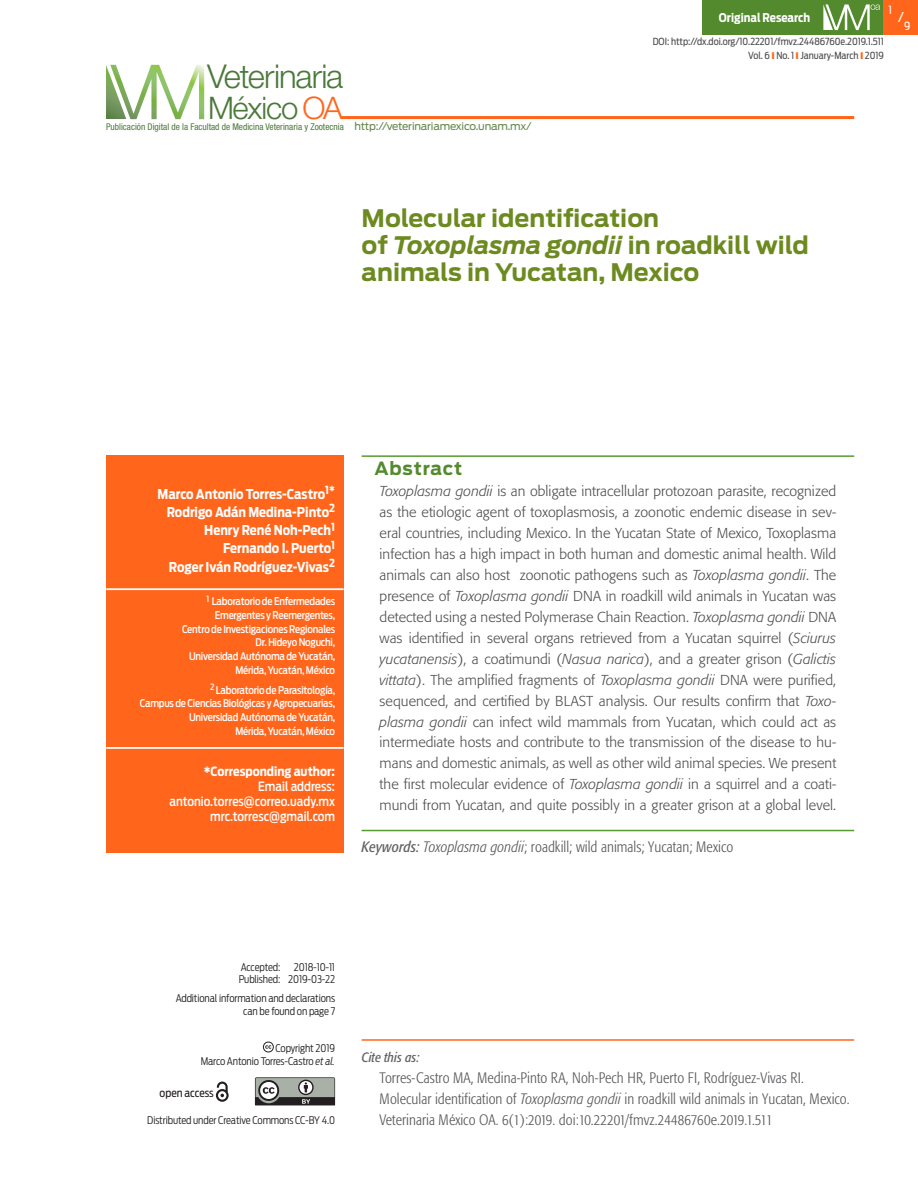
<style>
.page{position:relative;width:918px;height:1188px;background:#fff}
.page>*{position:absolute;margin:0;border:0;box-sizing:border-box;transform-origin:0 0}
.t1{font:300 32.85px "Helvetica Neue LT Std";letter-spacing:-.025em;color:#4a7939}
.t2{font:300 31.05px "Helvetica Neue LT Std";letter-spacing:-.035em;color:#4a7939}
._0_a_título{font:700 24px/27px "Antenna";color:#6c8a1f}
._02_sumario_a_titulo{font:700 18px "Antenna";letter-spacing:.045em;color:#548a2e}
._0_b_keywords{font:300 condensed 15px/21px "Formata";letter-spacing:.005em;color:#57585a}
._02_sumario_b_texto{font:300 14.25px/21px "Formata";letter-spacing:.005em;color:#4b4c4d;text-align:justify}
._01_autores_a_nombre{font:700 13.5px "Antenna Cond";color:#fff}
._0_b_keywords-2{font:italic condensed 13.5px "Formata";letter-spacing:.005em;color:#636366}
.t3{font:13.5px "Antenna Cond";color:#fff}
._01_autores_c_correo{font:500 12.75px/15px "Antenna Cond";color:#fff;text-align:right}
._01_autores_c_correo-2{font:700 12.75px "Antenna Cond";color:#fff}
.t4{font:700 12px "Antenna Cond";color:#fff}
._07_figura_pie{font:11.25px "Antenna Cond";color:#231f20}
.t5{font:11.25px "Antenna Cond";color:#fff}
._01_autores_b_pies{font:500 10.5px/13.6px "Antenna Cond";letter-spacing:-.02em;color:#fff;text-align:right}
._01_autores_b_pies-2{font:300 10.5px/12.5px "Antenna Cond";letter-spacing:-.01em;color:#231f20;text-align:right}
.t6{font:10.5px "Antenna";letter-spacing:-.02em;color:#64864b}
.t7{font:9.75px "Antenna Cond";color:#4b4c4d}
.t8{font:condensed 9.3px "Helvetica Neue LT Std";color:#4a7939}
.s1{color:#ff661c}
.s2{font-style:italic}
.s3{font-weight:400;font-style:italic;color:#636366}
.s4{font-family:"Formata";font-style:italic}
</style>
<div class="page">
<hr style="left:341px;top:116px;width:513px;height:3px;background:#ff661c">
<div style="left:702px;top:0;width:185px;height:34px;background:#548a2e"></div>
<svg style="left:823px;top:4px;width:57px;height:26px"></svg>
<svg style="left:106px;top:65px;width:98px;height:54px"></svg>
<div style="left:884px;top:0;width:34px;height:34px;background:#ff661c"></div>
<svg style="left:263px;top:1042px;width:11px;height:10px"></svg>
<svg style="left:216px;top:1082px;width:13px;height:20px"></svg>
<div style="left:144px;top:1078px;width:101px;height:27px;border:1px solid #fff"></div>
<svg style="left:255px;top:1077px;width:80px;height:28px;background:#828481"></svg>
<hr style="left:362px;top:830px;width:492px;height:1px;background:#589b31">
<div style="left:106px;top:455px;width:238px;height:398px;background:#ff661c"></div>
<hr style="left:106px;top:588px;width:238px;height:2px;background:#fff">
<hr style="left:106px;top:747px;width:238px;height:2px;background:#fff">
<hr style="left:362px;top:1039px;width:492px;height:2px;background:#ff661c">
<hr style="left:362px;top:455px;width:492px;height:2px;background:#589b31">
<h1 class="t1" style="left:207px;top:57px;width:138px">Veterinaria</h1>
<h2 class="t2" style="left:208px;top:89px;width:136px">México <span class="s1">OA</span></h2>
<p class="t8" style="left:106px;top:121px;width:239px">Publicación Digital de la Facultad de Medicina Veterinaria y Zootecnia</p>
<p class="t6" style="left:354px;top:120px;width:179px">http://veterinariamexico.unam.mx/</p>
<p class="t4" style="left:719px;top:10px;width:93px">Original Research</p>
<p class="t5" style="left:889px;top:3px;width:5px">1</p>
<p class="t3" style="left:898px;top:9px;width:7px">/</p>
<p class="t5" style="left:904px;top:19px;width:8px">9</p>
<p class="t7" style="left:653px;top:36px;width:233px">DOI: http://dx.doi.org/10.22201/fmvz.24486760e.2019.1.511</p>
<p class="t7" style="left:748px;top:50px;width:137px">Vol. 6 No. 1 January-March 2019</p>
<p class="_0_a_título" style="left:362px;top:205px;width:449px">Molecular identification<br>of <span class="s2">Toxoplasma gondii</span> in roadkill wild animals in Yucatan, Mexico</p>
<p class="_01_autores_a_nombre" style="left:158px;top:486px;width:179px">Marco Antonio Torres-Castro<sup>1*</sup></p>
<p class="_01_autores_a_nombre" style="left:167px;top:504px;width:170px">Rodrigo Adán Medina-Pinto<sup>2</sup></p>
<p class="_01_autores_a_nombre" style="left:204px;top:522px;width:132px">Henry René Noh-Pech<sup>1</sup></p>
<p class="_01_autores_a_nombre" style="left:223px;top:540px;width:114px">Fernando I. Puerto<sup>1</sup></p>
<p class="_01_autores_a_nombre" style="left:169px;top:559px;width:168px">Roger Iván Rodríguez-Vivas<sup>2</sup></p>
<p class="_01_autores_b_pies" style="left:182px;top:595px;width:155px"><sup>1</sup> Laboratorio de Enfermedades<br>Emergentes y Reemergentes,<br>Centro de Investigaciones Regionales<br>Dr. Hideyo Noguchi,<br>Universidad Autónoma de Yucatán,<br>Mérida, Yucatán, México</p>
<p class="_01_autores_b_pies" style="left:140px;top:683px;width:197px"><sup>2</sup> Laboratorio de Parasitología,<br>Campus de Ciencias Biológicas y Agropecuarias, Universidad Autónoma de Yucatán,<br>Mérida, Yucatán, México</p>
<p class="_01_autores_c_correo-2" style="left:204px;top:764px;width:133px">*Corresponding author:</p>
<p class="_01_autores_c_correo" style="left:169px;top:779px;width:167px">Email address: antonio.torres@correo.uady.mx mrc.torresc@gmail.com</p>
<p class="_02_sumario_a_titulo" style="left:374px;top:458px;width:90px">Abstract</p>
<p class="_02_sumario_b_texto" style="left:380px;top:481px;width:458px"><span class="s2">Toxoplasma gondii</span> is an obligate intracellular protozoan parasite, recognized as the etiologic agent of toxoplasmosis, a zoonotic endemic disease in sev&shy;eral countries, including Mexico. In the Yucatan State of Mexico, Toxoplasma infection has a high impact in both human and domestic animal health. Wild animals can also host zoonotic pathogens such as <span class="s2">Toxoplasma gondii</span>. The presence of <span class="s2">Toxoplasma gondii</span> DNA in roadkill wild animals in Yucatan was detected using a nested Polymerase Chain Reaction. <span class="s2">Toxoplasma gondii</span> DNA was identified in several organs retrieved from a Yucatan squirrel (<span class="s2">Sciurus yucatanensis</span>), a coatimundi (<span class="s2">Nasua narica</span>), and a greater grison (<span class="s2">Galictis vittata</span>). The amplified fragments of <span class="s2">Toxoplasma gondii</span> DNA were purified, sequenced, and certified by BLAST analysis. Our results confirm that <span class="s2">Toxo&shy;plasma gondii</span> can infect wild mammals from Yucatan, which could act as intermediate hosts and contribute to the transmission of the disease to hu&shy;mans and domestic animals, as well as other wild animal species. We present the first molecular evidence of <span class="s2">Toxoplasma gondii</span> in a squirrel and a coati&shy;mundi from Yucatan, and quite possibly in a greater grison at a global level.</p>
<p class="_0_b_keywords" style="left:362px;top:837px;width:373px"><span class="s3">Keywords:</span> <span class="s2">Toxoplasma gondii</span>; roadkill; wild animals; Yucatan; Mexico</p>
<p class="_01_autores_b_pies-2" style="left:241px;top:961px;width:41px">Accepted:</p>
<p class="_01_autores_b_pies-2" style="left:294px;top:961px;width:43px">2018-10-11</p>
<p class="_01_autores_b_pies-2" style="left:239px;top:973px;width:98px">Published: 2019-03-22</p>
<p class="_01_autores_b_pies-2" style="left:176px;top:992px;width:161px">Additional information and declarations can be found on page 7</p>
<p class="_01_autores_b_pies-2" style="left:201px;top:1042px;width:136px">Copyright 2019<br>Marco Antonio Torres-Castro <span class="s2">et al</span><span class="s4">.</span></p>
<p class="_07_figura_pie" style="left:160px;top:1086px;width:56px">open access</p>
<p class="_01_autores_b_pies-2" style="left:147px;top:1114px;width:189px">Distributed under Creative Commons CC-BY 4.0</p>
<p class="_0_b_keywords-2" style="left:362px;top:1049px;width:59px">Cite this as:</p>
<p class="_0_b_keywords" style="left:380px;top:1067px;width:472px">Torres-Castro MA, Medina-Pinto RA, Noh-Pech HR, Puerto FI, Rodríguez-Vivas RI.<br>Molecular identification of <span class="s2">Toxoplasma gondii</span> in roadkill wild animals in Yucatan, Mexico.<br>Veterinaria México OA. 6(1):2019. doi:10.22201/fmvz.24486760e.2019.1.511</p>
</div>
